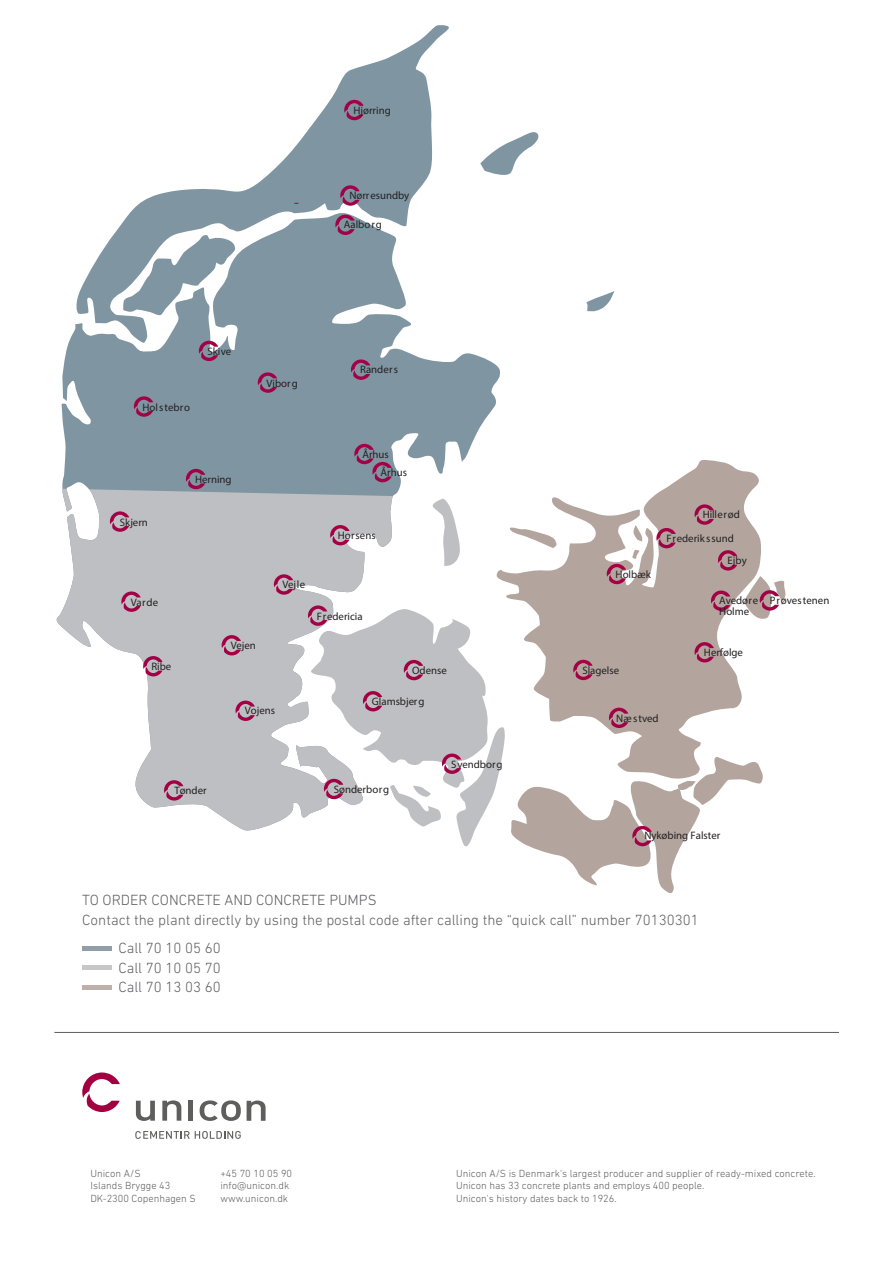
<style>
.page{position:relative;width:893px;height:1263px;background:#fff}
.page>*{position:absolute;margin:0;border:0;box-sizing:border-box;transform-origin:0 0}
.BRØDTEKST{font:300 15px "DIN Next LT Pro";color:#5f5f62}
.t1{font:300 10.8px/10.8px "DINOT";color:#231f20}
.BRØDTEKST-2{font:300 10.5px/12.6px "DIN Next LT Pro";color:#5f5f62}
</style>
<div class="page">
<svg style="left:61px;top:332px;width:439px;height:166px;fill:#7f95a2"></svg>
<svg style="left:56px;top:488px;width:309px;height:343px;fill:#bebfc2"></svg>
<svg style="left:74px;top:25px;width:375px;height:318px"></svg>
<svg style="left:586px;top:291px;width:28px;height:21px"></svg>
<svg style="left:480px;top:132px;width:59px;height:43px"></svg>
<svg style="left:497px;top:460px;width:262px;height:38px"></svg>
<svg style="left:164px;top:780px;width:19px;height:20px"></svg>
<svg style="left:235px;top:700px;width:20px;height:21px"></svg>
<svg style="left:222px;top:635px;width:19px;height:20px"></svg>
<svg style="left:274px;top:574px;width:19px;height:21px"></svg>
<svg style="left:121px;top:591px;width:20px;height:21px"></svg>
<svg style="left:110px;top:511px;width:19px;height:21px"></svg>
<svg style="left:186px;top:469px;width:19px;height:20px"></svg>
<svg style="left:134px;top:396px;width:19px;height:21px"></svg>
<svg style="left:258px;top:372px;width:19px;height:21px"></svg>
<svg style="left:351px;top:359px;width:19px;height:21px"></svg>
<svg style="left:143px;top:656px;width:20px;height:20px"></svg>
<svg style="left:199px;top:341px;width:19px;height:20px"></svg>
<svg style="left:335px;top:215px;width:20px;height:20px"></svg>
<svg style="left:340px;top:185px;width:20px;height:21px"></svg>
<svg style="left:344px;top:100px;width:20px;height:20px"></svg>
<svg style="left:354px;top:444px;width:38px;height:38px"></svg>
<svg style="left:308px;top:498px;width:478px;height:396px"></svg>
<svg style="left:82px;top:1072px;width:38px;height:40px"></svg>
<svg style="left:136px;top:1101px;width:19px;height:20px"></svg>
<svg style="left:162px;top:1100px;width:19px;height:21px"></svg>
<hr style="left:189px;top:1101px;width:4px;height:20px;background:#5e5e5c">
<svg style="left:200px;top:1100px;width:41px;height:21px"></svg>
<svg style="left:247px;top:1100px;width:19px;height:21px"></svg>
<svg style="left:135px;top:1131px;width:106px;height:8px"></svg>
<hr style="left:54px;top:1032px;width:785px;height:1px;background:#5e5e5c">
<div style="left:82px;top:946px;width:30px;height:5px;background:#8f9ea8"></div>
<div style="left:82px;top:965px;width:30px;height:5px;background:#c7c7c7"></div>
<hr style="left:82px;top:985px;width:30px;height:4px;background:#bdb0ab">
<p class="t1" style="left:353px;top:105px;width:39px">Hjørring</p>
<p class="t1" style="left:349px;top:189px;width:61px">Nørresundby</p>
<p class="t1" style="left:344px;top:219px;width:40px">Aalborg</p>
<p class="t1" style="left:207px;top:346px;width:25px">Skive</p>
<p class="t1" style="left:142px;top:401px;width:49px">Holstebro</p>
<p class="t1" style="left:267px;top:378px;width:33px">Viborg</p>
<p class="t1" style="left:360px;top:364px;width:39px">Randers</p>
<p class="t1" style="left:120px;top:516px;width:29px">Skjern</p>
<p class="t1" style="left:131px;top:597px;width:29px">Varde</p>
<p class="t1" style="left:151px;top:661px;width:21px">Ribe</p>
<p class="t1" style="left:195px;top:474px;width:38px">Herning</p>
<p class="t1" style="left:231px;top:640px;width:27px">Vejen</p>
<p class="t1" style="left:282px;top:579px;width:24px">Vejle</p>
<p class="t1" style="left:245px;top:705px;width:32px">Vojens</p>
<p class="t1" style="left:362px;top:449px;width:28px">Århus</p>
<p class="t1" style="left:381px;top:467px;width:28px">Århus</p>
<p class="t1" style="left:338px;top:530px;width:39px">Horsens</p>
<p class="t1" style="left:317px;top:610px;width:48px">Fredericia</p>
<p class="t1" style="left:616px;top:569px;width:37px">Holbæk</p>
<p class="t1" style="left:703px;top:509px;width:39px">Hillerød</p>
<p class="t1" style="left:666px;top:533px;width:69px">Frederik ssund</p>
<p class="t1" style="left:728px;top:555px;width:21px">Ejby</p>
<p class="t1" style="left:719px;top:594px;width:40px">Avedøre<br>Holme</p>
<p class="t1" style="left:412px;top:664px;width:36px">Odense</p>
<p class="t1" style="left:582px;top:664px;width:38px">Slagelse</p>
<p class="t1" style="left:616px;top:712px;width:44px">Næ stved</p>
<p class="t1" style="left:372px;top:696px;width:54px">Glamsbjerg</p>
<p class="t1" style="left:704px;top:647px;width:41px">Herfølge</p>
<p class="t1" style="left:770px;top:595px;width:61px">Prøvestenen</p>
<p class="t1" style="left:174px;top:785px;width:34px">Tønder</p>
<p class="t1" style="left:334px;top:783px;width:57px">Sønderborg</p>
<p class="t1" style="left:451px;top:759px;width:53px">Svendborg</p>
<p class="t1" style="left:644px;top:830px;width:78px">Nykøbing Falster</p>
<p class="BRØDTEKST" style="left:82px;top:891px;width:296px">TO ORDER CONCRETE AND CONCRETE PUMPS</p>
<p class="BRØDTEKST" style="left:82px;top:911px;width:618px">Contact the plant directly by using the postal code after calling the “quick call” number 70130301</p>
<p class="BRØDTEKST" style="left:118px;top:939px;width:104px">Call 70 10 05 60</p>
<p class="BRØDTEKST" style="left:118px;top:959px;width:104px">Call 70 10 05 70</p>
<p class="BRØDTEKST" style="left:118px;top:978px;width:104px">Call 70 13 03 60</p>
<p class="BRØDTEKST-2" style="left:90px;top:1167px;width:52px">Unicon A/S</p>
<p class="BRØDTEKST-2" style="left:90px;top:1179px;width:81px">Islands Brygge 43</p>
<p class="BRØDTEKST-2" style="left:90px;top:1192px;width:107px">DK-2300 Copenhagen S</p>
<p class="BRØDTEKST-2" style="left:220px;top:1167px;width:73px">+45 70 10 05 90</p>
<p class="BRØDTEKST-2" style="left:220px;top:1179px;width:70px">info@unicon.dk</p>
<p class="BRØDTEKST-2" style="left:220px;top:1192px;width:69px">www.unicon.dk</p>
<p class="BRØDTEKST-2" style="left:456px;top:1167px;width:361px">Unicon A/S is Denmark's largest producer and supplier of ready-mixed concrete.<br>Unicon has 33 concrete plants and employs 400 people.</p>
<p class="BRØDTEKST-2" style="left:456px;top:1192px;width:162px">Unicon's history dates back to 1926.</p>
</div>
